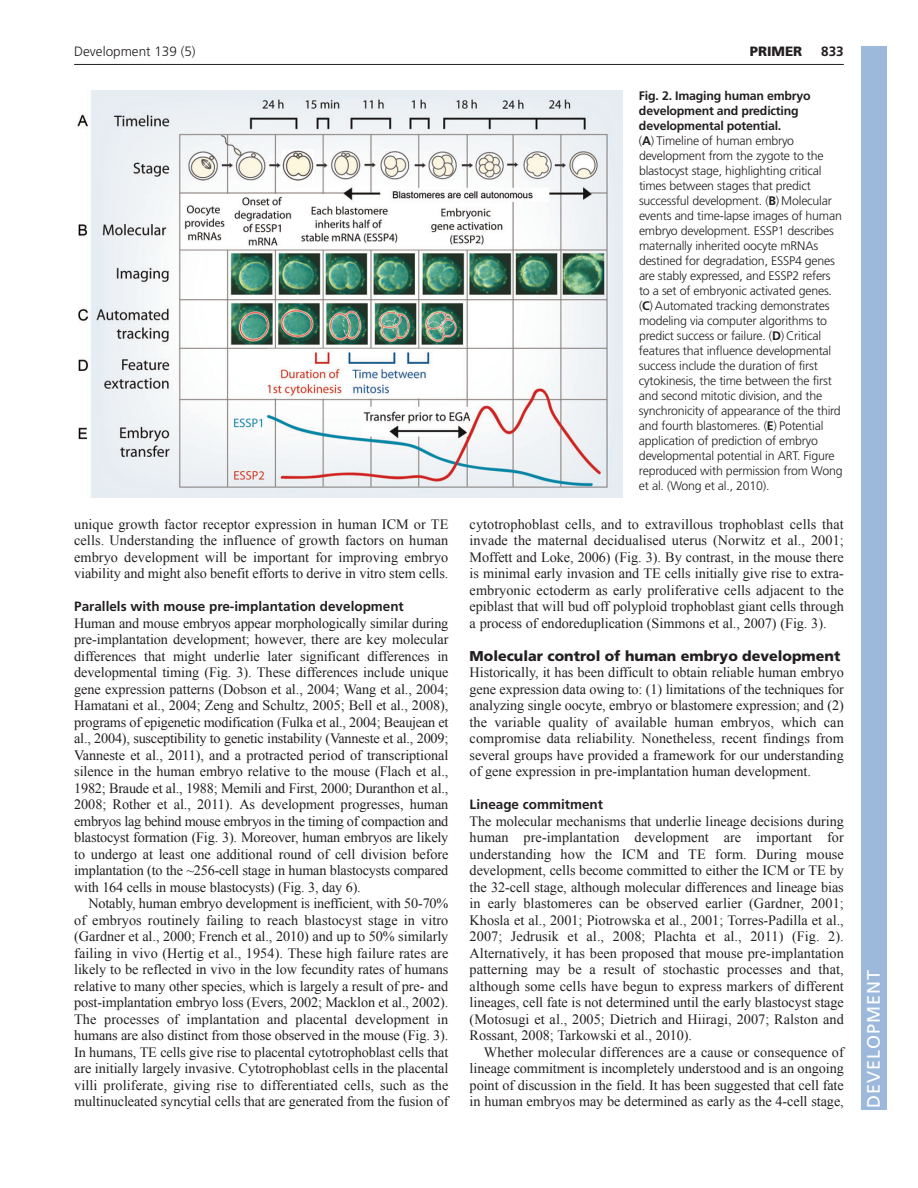
<style>
.page{position:relative;width:918px;height:1188px;background:#fff}
.page>*{position:absolute;margin:0;border:0;box-sizing:border-box;transform-origin:0 0}
.t1{font:18px "Frutiger LT Std";letter-spacing:.055em;color:#fff}
.t2{font:14.25px/16.5px "Times New Roman";letter-spacing:-.005em;color:#231f20;text-align:justify}
.t3{font:900 14.25px "Frutiger LT Std";color:#231f20}
.t4{font:700 13.5px "Frutiger LT Std";color:#231f20}
.t5{font:300 13.5px "Frutiger LT Std";color:#231f20}
.t6{font:900 13.5px "Frutiger LT Std";color:#231f20}
.t7{font:300 12.3px/15px "Frutiger LT Std";letter-spacing:-.015em;color:#231f20}
.s1{font-weight:700}
</style>
<div class="page">
<hr style="left:74px;top:64px;width:770px;height:1px;background:#231f20">
<img style="left:77px;top:90px;width:546px;height:408px">
<div style="left:861px;top:46px;width:25px;height:1064px;background:#9cb9db"></div>
<p class="t5" style="left:74px;top:46px;width:123px">Development 139 (5)</p>
<p class="t6" style="left:750px;top:46px;width:54px">PRIMER</p>
<p class="t4" style="left:821px;top:46px;width:24px">833</p>
<p class="t2" style="left:74px;top:516px;width:376px">unique growth factor receptor expression in human ICM or TE cells. Understanding the influence of growth factors on human embryo development will be important for improving embryo viability and might also benefit efforts to derive in vitro stem cells.</p>
<p class="t4" style="left:74px;top:601px;width:331px">Parallels with mouse pre-implantation development</p>
<p class="t2" style="left:74px;top:615px;width:376px">Human and mouse embryos appear morphologically similar during pre-implantation development; however, there are key molecular differences that might underlie later significant differences in developmental timing (Fig. 3). These differences include unique gene expression patterns (Dobson et al., 2004; Wang et al., 2004; Hamatani et al., 2004; Zeng and Schultz, 2005; Bell et al., 2008), programs of epigenetic modification (Fulka et al., 2004; Beaujean et al., 2004), susceptibility to genetic instability (Vanneste et al., 2009; Vanneste et al., 2011), and a protracted period of transcriptional silence in the human embryo relative to the mouse (Flach et al., 1982; Braude et al., 1988; Memili and First, 2000; Duranthon et al., 2008; Rother et al., 2011). As development progresses, human embryos lag behind mouse embryos in the timing of compaction and blastocyst formation (Fig. 3). Moreover, human embryos are likely to undergo at least one additional round of cell division before implantation (to the ~256-cell stage in human blastocysts compared with 164 cells in mouse blastocysts) (Fig. 3, day 6).</p>
<p class="t2" style="left:74px;top:895px;width:376px;text-indent:14px">Notably, human embryo development is inefficient, with 50-70% of embryos routinely failing to reach blastocyst stage in vitro (Gardner et al., 2000; French et al., 2010) and up to 50% similarly failing in vivo (Hertig et al., 1954). These high failure rates are likely to be reflected in vivo in the low fecundity rates of humans relative to many other species, which is largely a result of pre- and post-implantation embryo loss (Evers, 2002; Macklon et al., 2002).<br>The processes of implantation and placental development in humans are also distinct from those observed in the mouse (Fig. 3).<br>In humans, TE cells give rise to placental cytotrophoblast cells that are initially largely invasive. Cytotrophoblast cells in the placental villi proliferate, giving rise to differentiated cells, such as the multinucleated syncytial cells that are generated from the fusion of</p>
<p class="t7" style="left:639px;top:89px;width:205px"><span class="s1">Fig. 2. Imaging human embryo development and predicting developmental potential.<br></span>(<span class="s1">A</span>) Timeline of human embryo development from the zygote to the blastocyst stage, highlighting critical times between stages that predict successful development. (<span class="s1">B</span>) Molecular events and time-lapse images of human embryo development. ESSP1 describes maternally inherited oocyte mRNAs destined for degradation, ESSP4 genes are stably expressed, and ESSP2 refers to a set of embryonic activated genes. (<span class="s1">C</span>) Automated tracking demonstrates modeling via computer algorithms to predict success or failure. (<span class="s1">D</span>) Critical features that influence developmental success include the duration of first cytokinesis, the time between the first and second mitotic division, and the synchronicity of appearance of the third and fourth blastomeres. (<span class="s1">E</span>) Potential application of prediction of embryo developmental potential in ART. Figure reproduced with permission from Wong et al. (Wong et al., 2010).</p>
<p class="t2" style="left:470px;top:516px;width:376px">cytotrophoblast cells, and to extravillous trophoblast cells that invade the maternal decidualised uterus (Norwitz et al., 2001; Moffett and Loke, 2006) (Fig. 3). By contrast, in the mouse there is minimal early invasion and TE cells initially give rise to extra&shy;embryonic ectoderm as early proliferative cells adjacent to the epiblast that will bud off polyploid trophoblast giant cells through a process of endoreduplication (Simmons et al., 2007) (Fig. 3).</p>
<p class="t3" style="left:470px;top:650px;width:372px">Molecular control of human embryo development</p>
<p class="t2" style="left:470px;top:664px;width:376px">Historically, it has been difficult to obtain reliable human embryo gene expression data owing to: (1) limitations of the techniques for analyzing single oocyte, embryo or blastomere expression; and (2) the variable quality of available human embryos, which can compromise data reliability. Nonetheless, recent findings from several groups have provided a framework for our understanding of gene expression in pre-implantation human development.</p>
<p class="t4" style="left:470px;top:799px;width:135px">Lineage commitment</p>
<p class="t2" style="left:470px;top:813px;width:376px">The molecular mechanisms that underlie lineage decisions during human pre-implantation development are important for understanding how the ICM and TE form. During mouse development, cells become committed to either the ICM or TE by the 32-cell stage, although molecular differences and lineage bias in early blastomeres can be observed earlier (Gardner, 2001; Khosla et al., 2001; Piotrowska et al., 2001; Torres-Padilla et al., 2007; Jedrusik et al., 2008; Plachta et al., 2011) (Fig. 2).<br>Alternatively, it has been proposed that mouse pre-implantation patterning may be a result of stochastic processes and that, although some cells have begun to express markers of different lineages, cell fate is not determined until the early blastocyst stage (Motosugi et al., 2005; Dietrich and Hiiragi, 2007; Ralston and Rossant, 2008; Tarkowski et al., 2010).</p>
<p class="t2" style="left:470px;top:1044px;width:376px;text-indent:14px">Whether molecular differences are a cause or consequence of lineage commitment is incompletely understood and is an ongoing point of discussion in the field. It has been suggested that cell fate in human embryos may be determined as early as the 4-cell stage,</p>
<p class="t1" style="left:863px;top:1108px;width:140px;rotate:-90deg">DEVELOPMENT</p>
</div>
